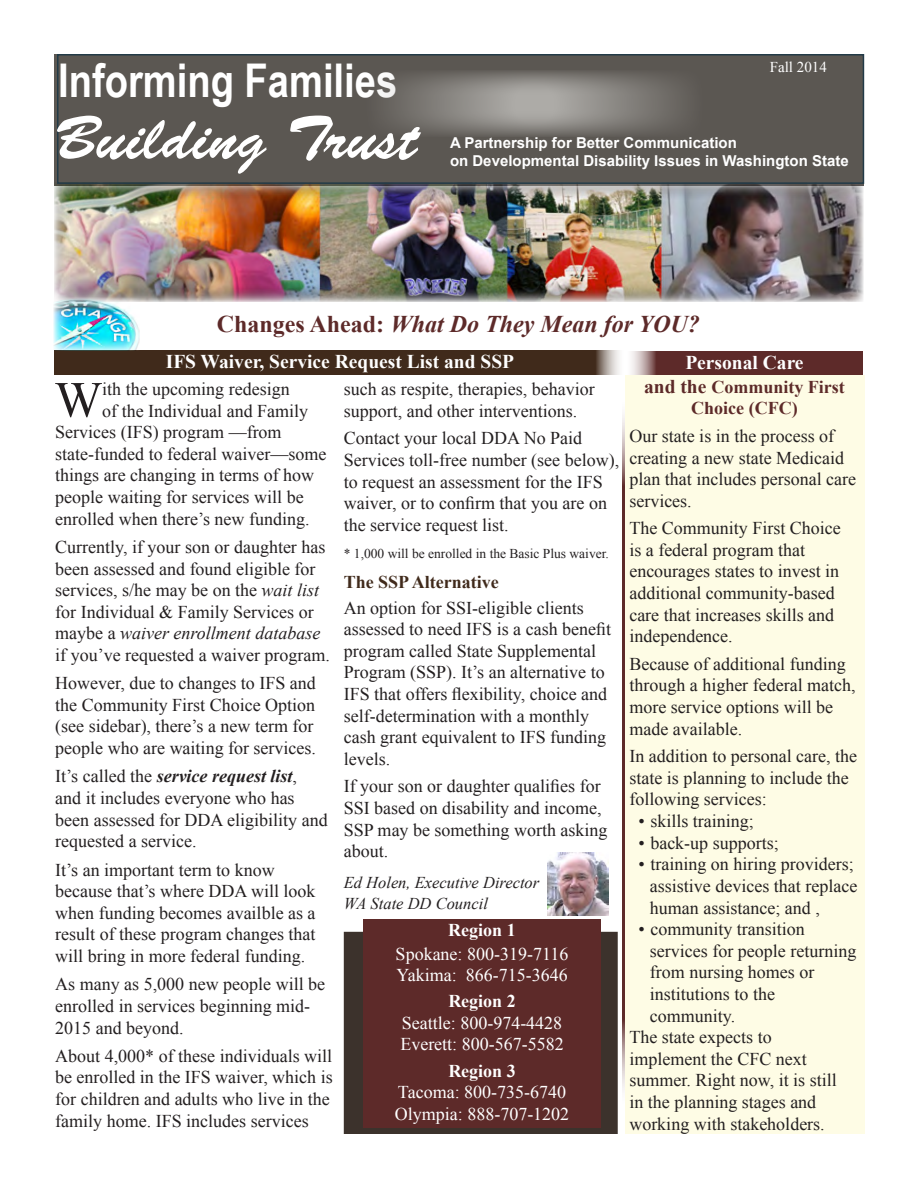
<style>
.page{position:relative;width:918px;height:1188px;background:#fff}
.page>*{position:absolute;margin:0;border:0;box-sizing:border-box;transform-origin:0 0}
.t1{font:61.5px "Brush Script Std";color:#fff}
.t2{font:50.55px "Times New Roman";color:#231f20}
.t3{font:700 46.5px "Arial Narrow";color:#fff}
.t4{font:italic 700 24px "Times New Roman";color:#5d2a29}
.t5{font:700 19.5px "Times New Roman";color:#fff}
.t6{font:18px/21.6px "Times New Roman";color:#231f20}
.t7{font:18px "Times New Roman";color:#fff}
.t8{font:700 18px/21.6px "Times New Roman";color:#5d2a29;text-align:center}
.t9{font:700 18px "Times New Roman";color:#fff}
.t10{font:700 18px "Times New Roman";color:#402a1b}
.t11{font:italic 16.5px "Times New Roman";color:#231f20}
.t12{font:700 15px "Arial";color:#fff}
.t13{font:15px "Times New Roman";color:#fff}
.t14{font:13.5px "Times New Roman";color:#231f20}
.s1{font-style:normal}
.s2{font-size:19.5px}
.s3{font-style:italic}
.s4{font-weight:700;font-style:italic}
</style>
<div class="page">
<div style="left:54px;top:54px;width:810px;height:131px;background:#5b5752"></div>
<div style="left:53px;top:181px;width:812px;height:121px;background:#231f20;opacity:.5"></div>
<div style="left:57px;top:54px;width:807px;height:130px;border:2px solid #233b48"></div>
<svg style="left:384px;top:71px;width:301px;height:65px"></svg>
<div style="left:344px;top:932px;width:274px;height:202px;background:#3c322c"></div>
<div style="left:363px;top:920px;width:238px;height:208px;background:#5d2a29"></div>
<img style="left:547px;top:852px;width:62px;height:64px">
<hr style="left:622px;top:396px;width:3px;height:713px;background:#5d2a29">
<div style="left:54px;top:351px;width:571px;height:24px;background:#402a1b"></div>
<img style="left:54px;top:298px;width:86px;height:53px">
<div style="left:625px;top:351px;width:238px;height:25px;background:#5d2a29"></div>
<div style="left:625px;top:375px;width:239px;height:759px;background:#fefce5"></div>
<p class="t3" style="left:58px;top:46px;width:341px">Informing Families</p>
<p class="t13" style="left:770px;top:57px;width:59px">Fall 2014</p>
<p class="t1" style="left:54px;top:104px;width:366px">Building Trust</p>
<p class="t12" style="left:450px;top:132px;width:288px">A Partnership for Better Communication</p>
<p class="t12" style="left:450px;top:150px;width:400px">on Developmental Disability Issues in Washington State</p>
<p class="t4" style="left:217px;top:307px;width:484px"><span class="s1">Changes Ahead:</span> What Do They Mean for YOU?</p>
<p class="t5" style="left:166px;top:348px;width:350px">IFS Waiver, Service Request List and SSP</p>
<p class="t5" style="left:685px;top:349px;width:120px">Personal Care</p>
<p class="t8" style="left:644px;top:375px;width:202px"><span class="s2">and the</span> Community First<br>Choice (CFC)</p>
<p class="t6" style="left:629px;top:425px;width:228px">Our state is in the process of creating a new state Medicaid plan that includes personal care services.</p>
<p class="t6" style="left:629px;top:517px;width:213px">The Community First Choice is a federal program that encourages states to invest in additional community-based care that increases skills and independence.</p>
<p class="t6" style="left:629px;top:653px;width:228px">Because of additional funding through a higher federal match, more service options will be made available.</p>
<p class="t6" style="left:629px;top:745px;width:229px">In addition to personal care, the state is planning to include the following services:</p>
<p class="t6" style="left:638px;top:810px;width:117px">• skills training;</p>
<p class="t6" style="left:638px;top:832px;width:142px">• back-up supports;</p>
<p class="t6" style="left:650px;top:853px;width:209px;text-indent:-12px">• training on hiring providers; assistive devices that replace human assistance; and ,</p>
<p class="t6" style="left:650px;top:918px;width:208px;text-indent:-12px">• community transition services for people returning from nursing homes or institutions to the community.</p>
<p class="t6" style="left:629px;top:1026px;width:144px">The state expects to</p>
<p class="t6" style="left:629px;top:1048px;width:209px">implement the CFC next summer. Right now, it is still in the planning stages and working with stakeholders.</p>
<p class="t2" style="left:55px;top:366px;width:49px">W</p>
<p class="t6" style="left:102px;top:378px;width:189px">ith the upcoming redesign</p>
<p class="t6" style="left:344px;top:378px;width:252px">such as respite, therapies, behavior support, and other interventions.</p>
<p class="t6" style="left:344px;top:427px;width:277px">Contact your local DDA No Paid Services toll-free number (see below), to request an assessment for the IFS waiver, or to confirm that you are on the service request list.</p>
<p class="t14" style="left:344px;top:545px;width:267px">* 1,000 will be enrolled in the Basic Plus waiver.</p>
<p class="t10" style="left:344px;top:569px;width:157px">The SSP Alternative</p>
<p class="t6" style="left:344px;top:597px;width:269px">An option for SSI-eligible clients assessed to need IFS is a cash benefit program called State Supplemental Program (SSP). It’s an alternative to IFS that offers flexibility, choice and self-determination with a monthly cash grant equivalent to IFS funding levels.</p>
<p class="t6" style="left:344px;top:775px;width:265px">If your son or daughter qualifies for<br>SSI based on disability and income,<br>SSP may be something worth asking about.</p>
<p class="t11" style="left:344px;top:871px;width:197px">Ed Holen, Executive Director</p>
<p class="t11" style="left:344px;top:892px;width:146px">WA State DD Council</p>
<p class="t6" style="left:102px;top:399px;width:207px">of the Individual and Family</p>
<p class="t6" style="left:55px;top:421px;width:228px">Services (IFS) program —from</p>
<p class="t6" style="left:55px;top:443px;width:273px">state-funded to federal waiver—some</p>
<p class="t6" style="left:55px;top:464px;width:260px">things are changing in terms of how</p>
<p class="t6" style="left:55px;top:486px;width:250px">people waiting for services will be</p>
<p class="t6" style="left:55px;top:507px;width:256px">enrolled when there’s new funding.</p>
<p class="t6" style="left:55px;top:536px;width:276px">Currently, if your son or daughter has been assessed and found eligible for services, s/he may be on the <span class="s3">wait list </span>for Individual &amp; Family Services or maybe a <span class="s3">waiver enrollment database </span>if you’ve requested a waiver program.</p>
<p class="t6" style="left:55px;top:672px;width:262px">However, due to changes to IFS and the Community First Choice Option (see sidebar), there’s a new term for people who are waiting for services.</p>
<p class="t6" style="left:55px;top:765px;width:274px">It’s called the <span class="s4">service request list</span>,<br>and it includes everyone who has been assessed for DDA eligibility and requested a service.</p>
<p class="t6" style="left:55px;top:858px;width:262px">It’s an important term to know because that’s where DDA will look when funding becomes availble as a result of these program changes that will bring in more federal funding.</p>
<p class="t6" style="left:55px;top:973px;width:271px">As many as 5,000 new people will be enrolled in services beginning mid-<br>2015 and beyond.</p>
<p class="t6" style="left:55px;top:1045px;width:279px">About 4,000* of these individuals will be enrolled in the IFS waiver, which is for children and adults who live in the family home. IFS includes services</p>
<p class="t9" style="left:448px;top:918px;width:69px">Region 1</p>
<p class="t7" style="left:396px;top:941px;width:174px">Spokane: 800-319-7116</p>
<p class="t7" style="left:396px;top:963px;width:173px">Yakima: 866-715-3646</p>
<p class="t9" style="left:448px;top:989px;width:69px">Region 2</p>
<p class="t7" style="left:402px;top:1011px;width:162px">Seattle: 800-974-4428</p>
<p class="t7" style="left:400px;top:1032px;width:165px">Everett: 800-567-5582</p>
<p class="t9" style="left:448px;top:1058px;width:69px">Region 3</p>
<p class="t7" style="left:398px;top:1080px;width:170px">Tacoma: 800-735-6740</p>
<p class="t7" style="left:395px;top:1102px;width:176px">Olympia: 888-707-1202</p>
</div>
